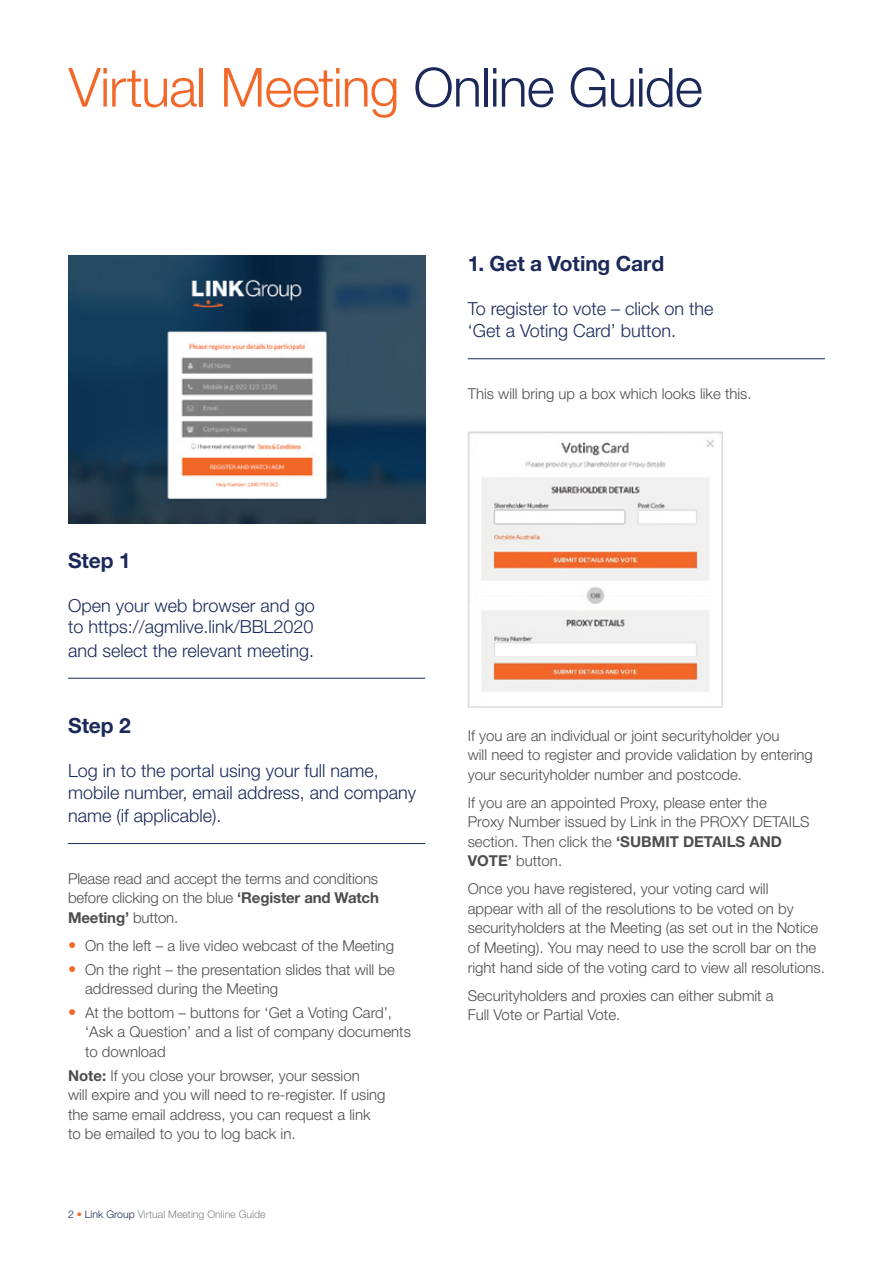
<style>
.page{position:relative;width:893px;height:1263px;background:#fff}
.page>*{position:absolute;margin:0;border:0;box-sizing:border-box;transform-origin:0 0}
.t1{font:300 54px "Helvetica Neue LT Std";letter-spacing:-.02em;color:#f26829}
.t2{font:700 21px "Helvetica Neue LT Std";letter-spacing:-.005em;color:#1b295a}
.t3{font:300 18px/22.5px "Helvetica Neue LT Std";color:#1b295a}
.t4{font:300 15px/19.5px "Helvetica Neue LT Std";color:#4d4d4f}
.t5{font:300 10.5px "Helvetica Neue LT Std";color:#808285}
.s1{color:#1b295a}
.s2{font-weight:700}
.s3{font-weight:700;font-size:16.5px;color:#f26829}
.s4{color:#f26829}
</style>
<div class="page">
<hr style="left:68px;top:678px;width:357px;height:1px;background:#1b295a">
<hr style="left:68px;top:843px;width:357px;height:1px;background:#1b295a">
<img style="left:68px;top:256px;width:357px;height:268px">
<hr style="left:468px;top:358px;width:357px;height:1px;background:#1b295a">
<img style="left:482px;top:439px;width:232px;height:253px">
<div style="left:468px;top:431px;width:255px;height:277px;border:2px solid #dcddde"></div>
<h1 class="t1" style="left:69px;top:54px;width:636px">Virtual Meeting <span class="s1">Online Guide</span></h1>
<h2 class="t2" style="left:468px;top:250px;width:198px">1. Get a Voting Card</h2>
<p class="t3" style="left:468px;top:297px;width:247px">To register to vote – click on the ‘Get a Voting Card’ button.</p>
<p class="t4" style="left:468px;top:384px;width:285px">This will bring up a box which looks like this.</p>
<h2 class="t2" style="left:68px;top:547px;width:64px">Step 1</h2>
<p class="t3" style="left:68px;top:594px;width:248px;line-height:21.6px">Open your web browser and go to https://agmlive.link/BBL2020</p>
<p class="t3" style="left:68px;top:638px;width:248px">and select the relevant meeting.</p>
<h2 class="t2" style="left:68px;top:713px;width:64px">Step 2</h2>
<p class="t3" style="left:68px;top:759px;width:350px">Log in to the portal using your full name, mobile number, email address, and company name (if applicable).</p>
<p class="t4" style="left:68px;top:868px;width:312px;text-align:justify">Please read and accept the terms and conditions before clicking on the blue <span class="s2">‘Register and Watch Meeting’</span> button.</p>
<p class="t4" style="left:68px;top:935px;width:327px"><span class="s3">•</span> On the left – a live video webcast of the Meeting</p>
<p class="t4" style="left:85px;top:959px;width:311px;text-indent:-17px"><span class="s3">•</span> On the right – the presentation slides that will be addressed during the Meeting</p>
<p class="t4" style="left:85px;top:1002px;width:327px;text-indent:-17px"><span class="s3">•</span> At the bottom – buttons for ‘Get a Voting Card’, ‘Ask a Question’ and a list of company documents to download</p>
<p class="t4" style="left:68px;top:1065px;width:319px"><span class="s2">Note:</span> If you close your browser, your session<br>will expire and you will need to re-register. If using the same email address, you can request a link to be emailed to you to log back in.</p>
<p class="t5" style="left:68px;top:1208px;width:199px"><span class="s1">2</span> <span class="s4">•</span> <span class="s1">Link Group</span> Virtual Meeting Online Guide</p>
<p class="t4" style="left:468px;top:725px;width:347px">If you are an individual or joint securityholder you<br>will need to register and provide validation by entering your securityholder number and postcode.</p>
<p class="t4" style="left:468px;top:792px;width:343px">If you are an appointed Proxy, please enter the<br>Proxy Number issued by Link in the PROXY DETAILS section. Then click the <span class="s2">‘SUBMIT DETAILS AND VOTE’</span> button.</p>
<p class="t4" style="left:468px;top:879px;width:359px">Once you have registered, your voting card will<br>appear with all of the resolutions to be voted on by securityholders at the Meeting (as set out in the Notice of Meeting). You may need to use the scroll bar on the right hand side of the voting card to view all resolutions.</p>
<p class="t4" style="left:468px;top:985px;width:307px">Securityholders and proxies can either submit a<br>Full Vote or Partial Vote.</p>
</div>
